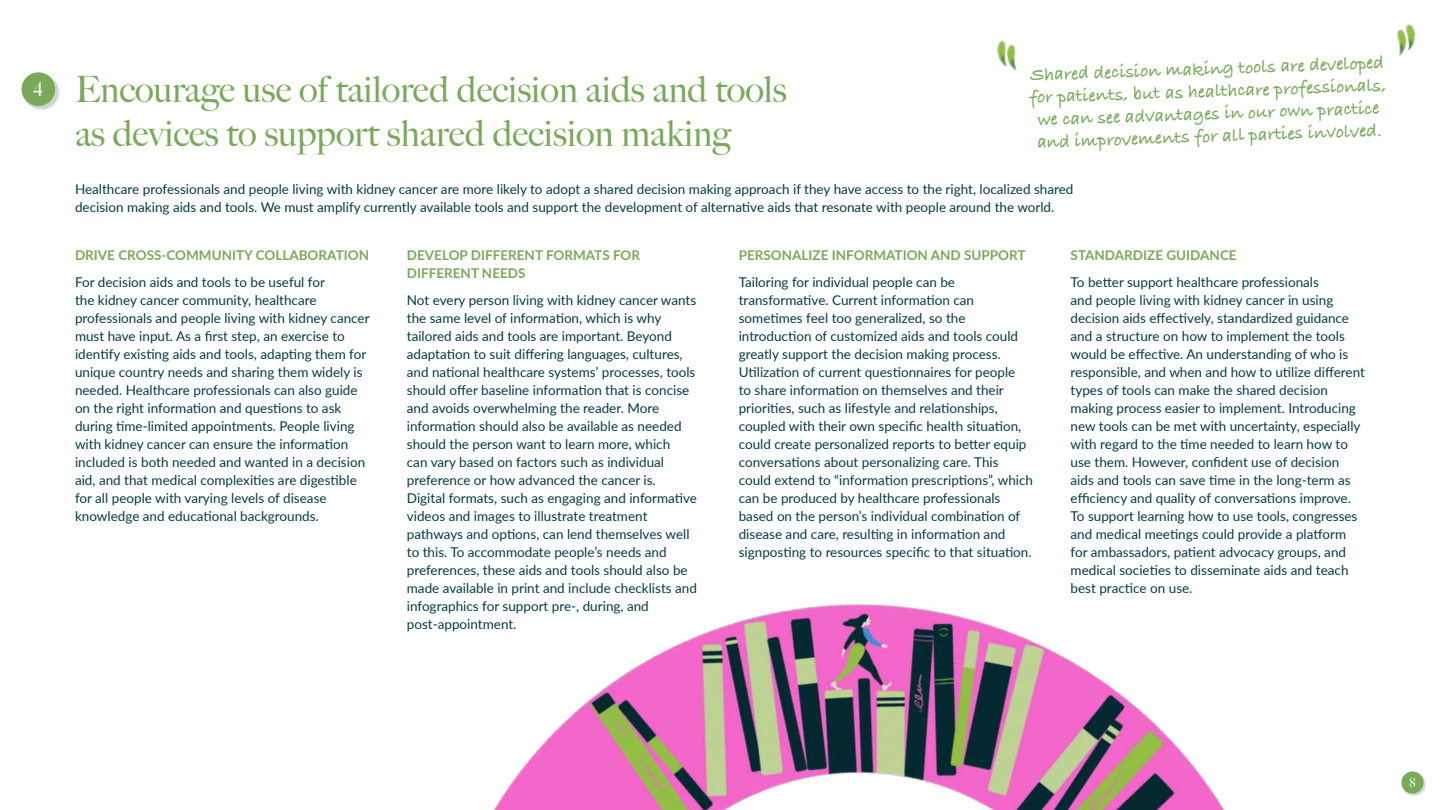
<style>
.page{position:relative;width:1440px;height:810px;background:#fff}
.page>*{position:absolute;margin:0;border:0;box-sizing:border-box;transform-origin:0 0}
.t1{font:36.3px/43.6px "Big Caslon FB";color:#78aa59}
.t2{font:19.42px "Big Caslon FB";color:#fff}
.t3{font:700 18.75px/22.5px "Bradley Hand ITCTT";color:#78aa59;text-align:center}
.t4{font:13.5px/18px "Lato";color:#043b45}
.t5{font:700 13.5px/18px "Lato";color:#78aa59}
.t6{font:12.75px "Big Caslon FB";color:#fff}
</style>
<div class="page">
<img style="left:493px;top:604px;width:731px;height:206px">
<div style="left:23px;top:73px;width:37px;height:38px;background:#000;opacity:.2"></div>
<div style="left:21px;top:72px;width:34px;height:34px;background:#78aa59;border-radius:50%"></div>
<img style="left:997px;top:40px;width:20px;height:31px">
<img style="left:1397px;top:24px;width:18px;height:32px">
<div style="left:1402px;top:772px;width:24px;height:24px;background:#000;opacity:.2"></div>
<div style="left:1401px;top:771px;width:23px;height:23px;background:#78aa59;border-radius:50%"></div>
<h2 class="t2" style="left:33px;top:78px;width:12px">4</h2>
<h1 class="t1" style="left:75px;top:68px;width:713px">Encourage use of tailored decision aids and tools as devices to support shared decision making</h1>
<h3 class="t3" style="left:1028px;top:63px;width:358px;rotate:-2deg">Shared decision making tools are developed for patients, but as healthcare professionals, we can see advantages in our own practice and improvements for all parties involved.</h3>
<p class="t4" style="left:75px;top:180px;width:1000px">Healthcare professionals and people living with kidney cancer are more likely to adopt a shared decision making approach if they have access to the right, localized shared decision making aids and tools. We must amplify currently available tools and support the development of alternative aids that resonate with people around the world.</p>
<p class="t5" style="left:75px;top:246px;width:296px">DRIVE CROSS-COMMUNITY COLLABORATION</p>
<p class="t4" style="left:75px;top:273px;width:296px">For decision aids and tools to be useful for<br>the kidney cancer community, healthcare professionals and people living with kidney cancer must have input. As a first step, an exercise to identify existing aids and tools, adapting them for unique country needs and sharing them widely is needed. Healthcare professionals can also guide on the right information and questions to ask during time-limited appointments. People living with kidney cancer can ensure the information included is both needed and wanted in a decision aid, and that medical complexities are digestible for all people with varying levels of disease knowledge and educational backgrounds.</p>
<p class="t5" style="left:407px;top:246px;width:235px">DEVELOP DIFFERENT FORMATS FOR<br>DIFFERENT NEEDS</p>
<p class="t4" style="left:407px;top:291px;width:292px">Not every person living with kidney cancer wants the same level of information, which is why tailored aids and tools are important. Beyond adaptation to suit differing languages, cultures, and national healthcare systems’ processes, tools should offer baseline information that is concise and avoids overwhelming the reader. More information should also be available as needed should the person want to learn more, which<br>can vary based on factors such as individual preference or how advanced the cancer is.<br>Digital formats, such as engaging and informative videos and images to illustrate treatment pathways and options, can lend themselves well to this. To accommodate people’s needs and preferences, these aids and tools should also be made available in print and include checklists and infographics for support pre-, during, and post-appointment.</p>
<p class="t5" style="left:739px;top:246px;width:288px">PERSONALIZE INFORMATION AND SUPPORT</p>
<p class="t4" style="left:739px;top:273px;width:296px">Tailoring for individual people can be transformative. Current information can sometimes feel too generalized, so the introduction of customized aids and tools could greatly support the decision making process.<br>Utilization of current questionnaires for people<br>to share information on themselves and their priorities, such as lifestyle and relationships, coupled with their own specific health situation, could create personalized reports to better equip conversations about personalizing care. This could extend to “information prescriptions”, which can be produced by healthcare professionals based on the person’s individual combination of disease and care, resulting in information and signposting to resources specific to that situation.</p>
<p class="t5" style="left:1071px;top:246px;width:168px">STANDARDIZE GUIDANCE</p>
<p class="t4" style="left:1071px;top:273px;width:296px">To better support healthcare professionals<br>and people living with kidney cancer in using decision aids effectively, standardized guidance and a structure on how to implement the tools would be effective. An understanding of who is responsible, and when and how to utilize different types of tools can make the shared decision making process easier to implement. Introducing new tools can be met with uncertainty, especially with regard to the time needed to learn how to use them. However, confident use of decision aids and tools can save time in the long-term as efficiency and quality of conversations improve.<br>To support learning how to use tools, congresses and medical meetings could provide a platform for ambassadors, patient advocacy groups, and medical societies to disseminate aids and teach best practice on use.</p>
<p class="t6" style="left:1409px;top:775px;width:8px">8</p>
</div>
